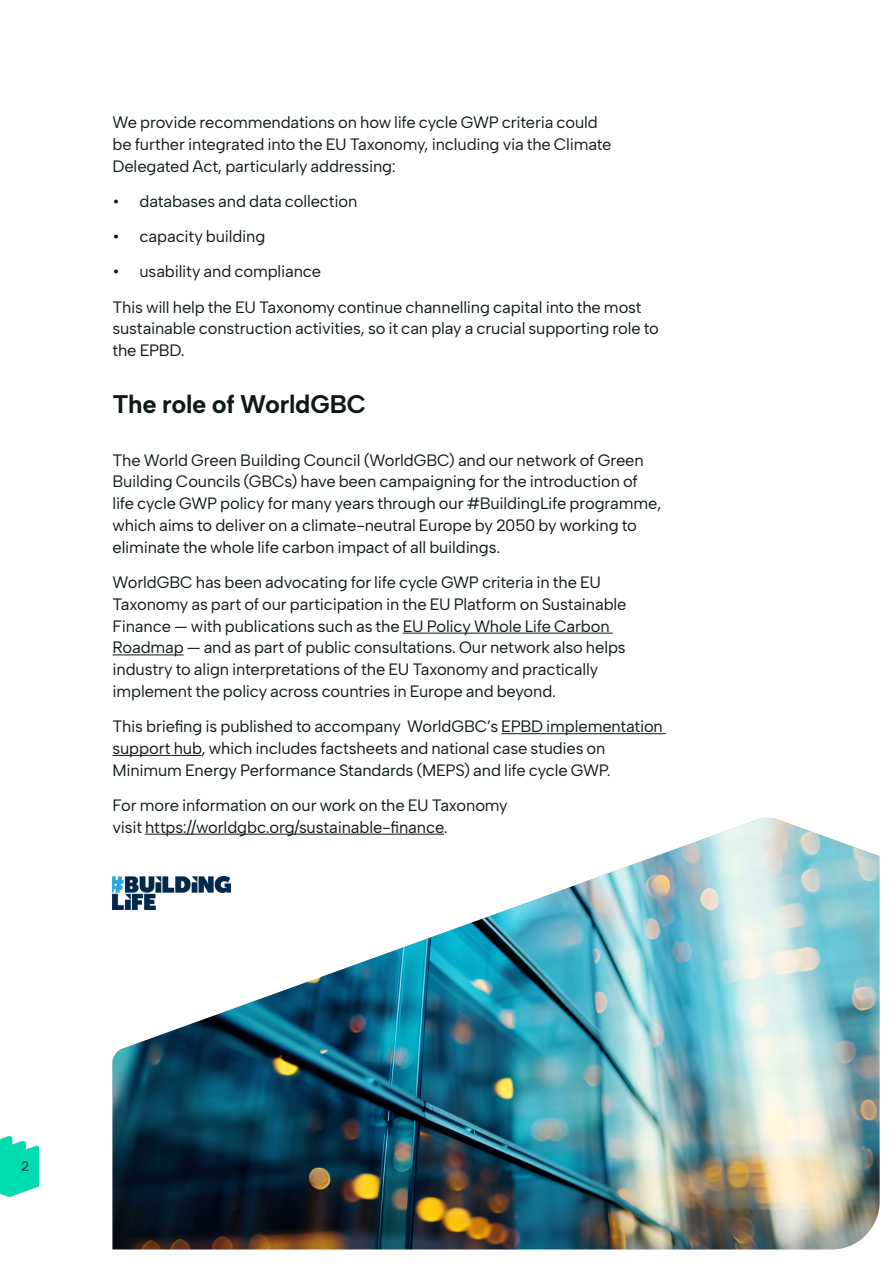
<style>
.page{position:relative;width:893px;height:1263px;background:#fff}
.page>*{position:absolute;margin:0;border:0;box-sizing:border-box;transform-origin:0 0}
.t1{font:700 25.5px "Albert Sans";letter-spacing:-.01em;color:#0e1b13}
.t2{font:16.5px/21.8px "Albert Sans";letter-spacing:-.01em;color:#0e1b13}
.t3{font:500 13.8px "Albert Sans";color:#004b40}
</style>
<div class="page">
<img style="left:6px;top:632px;width:874px;height:618px">
<img style="left:0;top:1136px;width:39px;height:60px">
<p class="t2" style="left:112px;top:112px;width:500px">We provide recommendations on how life cycle GWP criteria could be further integrated into the EU Taxonomy, including via the Climate<br>Delegated Act, particularly addressing:</p>
<p class="t2" style="left:112px;top:190px;width:246px">• databases and data collection</p>
<p class="t2" style="left:112px;top:226px;width:154px">• capacity building</p>
<p class="t2" style="left:112px;top:261px;width:210px">• usability and compliance</p>
<p class="t2" style="left:112px;top:296px;width:548px">This will help the EU Taxonomy continue channelling capital into the most sustainable construction activities, so it can play a crucial supporting role to the EPBD.</p>
<p class="t1" style="left:112px;top:389px;width:255px">The role of WorldGBC</p>
<p class="t2" style="left:112px;top:449px;width:550px">The World Green Building Council (WorldGBC) and our network of Green Building Councils (GBCs) have been campaigning for the introduction of life cycle GWP policy for many years through our #BuildingLife programme, which aims to deliver on a climate-neutral Europe by 2050 by working to eliminate the whole life carbon impact of all buildings.</p>
<p class="t2" style="left:112px;top:571px;width:516px">WorldGBC has been advocating for life cycle GWP criteria in the EU Taxonomy as part of our participation in the EU Platform on Sustainable Finance — with publications such as the EU Policy Whole Life Carbon Roadmap — and as part of public consultations. Our network also helps industry to align interpretations of the EU Taxonomy and practically implement the policy across countries in Europe and beyond.</p>
<p class="t2" style="left:112px;top:715px;width:552px">This briefing is published to accompany WorldGBC’s EPBD implementation support hub, which includes factsheets and national case studies on<br>Minimum Energy Performance Standards (MEPS) and life cycle GWP.</p>
<p class="t2" style="left:112px;top:794px;width:397px">For more information on our work on the EU Taxonomy visit https://worldgbc.org/sustainable-finance.</p>
<p class="t3" style="left:21px;top:1158px;width:10px">2</p>
</div>
